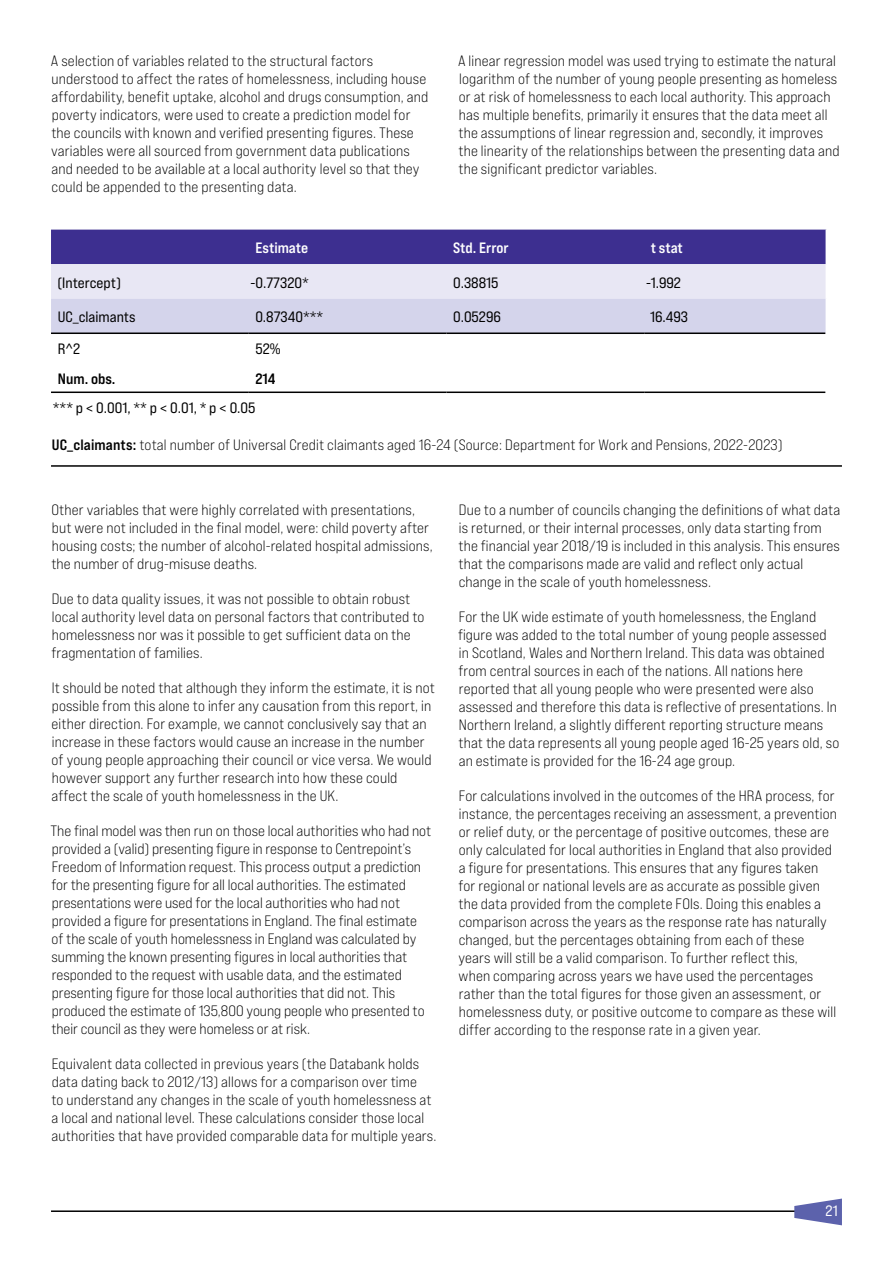
<style>
.page{position:relative;width:893px;height:1263px;background:#fff}
.page>*{position:absolute;margin:0;border:0;box-sizing:border-box;transform-origin:0 0}
.t1{font:15px/18px "Bebas Neue Pro Exp Bk";letter-spacing:.01em;color:#000}
.t2{font:15px "Bebas Neue Pro Exp Rg";color:#000}
.t3{font:15px "Bebas Neue Pro Exp Bd";color:#fff}
.t4{font:15px "Bebas Neue Pro Exp Bd";color:#000}
.t5{font:15px "Bebas Neue Pro Exp Rg";color:#fff}
.s1{font-family:"Bebas Neue Pro Exp Bd"}
</style>
<div class="page">
<svg style="left:51px;top:230px;width:775px;height:102px;background:#a8a3cf"></svg>
<hr style="left:51px;top:332px;width:198px;height:2px;background:#000">
<hr style="left:249px;top:332px;width:197px;height:2px;background:#000">
<hr style="left:446px;top:332px;width:198px;height:2px;background:#000">
<hr style="left:644px;top:332px;width:182px;height:2px;background:#000">
<hr style="left:51px;top:391px;width:198px;height:2px;background:#000">
<hr style="left:249px;top:391px;width:197px;height:2px;background:#000">
<hr style="left:446px;top:391px;width:198px;height:2px;background:#000">
<hr style="left:644px;top:391px;width:182px;height:2px;background:#000">
<hr style="left:51px;top:465px;width:791px;height:2px;background:#000">
<hr style="left:51px;top:1210px;width:776px;height:2px;background:#000">
<svg style="left:794px;top:1198px;width:48px;height:27px"></svg>
<p class="t1" style="left:51px;top:52px;width:379px">A selection of variables related to the structural factors understood to affect the rates of homelessness, including house affordability, benefit uptake, alcohol and drugs consumption, and poverty indicators, were used to create a prediction model for the councils with known and verified presenting figures. These variables were all sourced from government data publications and needed to be available at a local authority level so that they could be appended to the presenting data.</p>
<p class="t1" style="left:458px;top:52px;width:383px">A linear regression model was used trying to estimate the natural logarithm of the number of young people presenting as homeless or at risk of homelessness to each local authority. This approach has multiple benefits, primarily it ensures that the data meet all the assumptions of linear regression and, secondly, it improves the linearity of the relationships between the presenting data and the significant predictor variables.</p>
<p class="t3" style="left:256px;top:239px;width:54px">Estimate</p>
<p class="t3" style="left:453px;top:239px;width:57px">Std. Error</p>
<p class="t3" style="left:651px;top:239px;width:34px">t stat</p>
<p class="t2" style="left:57px;top:273px;width:65px">(Intercept)</p>
<p class="t2" style="left:251px;top:273px;width:60px">-0.77320*</p>
<p class="t2" style="left:453px;top:273px;width:47px">0.38815</p>
<p class="t2" style="left:646px;top:273px;width:36px">-1.992</p>
<p class="t2" style="left:58px;top:308px;width:79px">UC_claimants</p>
<p class="t2" style="left:255px;top:308px;width:70px">0.87340***</p>
<p class="t2" style="left:453px;top:308px;width:49px">0.05296</p>
<p class="t2" style="left:650px;top:308px;width:39px">16.493</p>
<p class="t2" style="left:58px;top:340px;width:24px">R^2</p>
<p class="t2" style="left:255px;top:340px;width:27px">52%</p>
<p class="t4" style="left:58px;top:369px;width:59px">Num. obs.</p>
<p class="t4" style="left:255px;top:369px;width:22px">214</p>
<p class="t2" style="left:53px;top:399px;width:204px">*** p &lt; 0.001, ** p &lt; 0.01, * p &lt; 0.05</p>
<p class="t1" style="left:52px;top:436px;width:732px"><span class="s1">UC_claimants:</span> total number of Universal Credit claimants aged 16-24 (Source: Department for Work and Pensions, 2022-2023)</p>
<p class="t1" style="left:51px;top:500px;width:383px">Other variables that were highly correlated with presentations, but were not included in the final model, were: child poverty after housing costs; the number of alcohol-related hospital admissions, the number of drug-misuse deaths.</p>
<p class="t1" style="left:51px;top:589px;width:375px">Due to data quality issues, it was not possible to obtain robust local authority level data on personal factors that contributed to homelessness nor was it possible to get sufficient data on the fragmentation of families.</p>
<p class="t1" style="left:52px;top:678px;width:385px">It should be noted that although they inform the estimate, it is not possible from this alone to infer any causation from this report, in either direction. For example, we cannot conclusively say that an increase in these factors would cause an increase in the number of young people approaching their council or vice versa. We would however support any further research into how these could affect the scale of youth homelessness in the UK.</p>
<p class="t1" style="left:50px;top:821px;width:382px">The final model was then run on those local authorities who had not provided a (valid) presenting figure in response to Centrepoint’s Freedom of Information request. This process output a prediction for the presenting figure for all local authorities. The estimated presentations were used for the local authorities who had not provided a figure for presentations in England. The final estimate of the scale of youth homelessness in England was calculated by summing the known presenting figures in local authorities that responded to the request with usable data, and the estimated presenting figure for those local authorities that did not. This produced the estimate of 135,800 young people who presented to their council as they were homeless or at risk.</p>
<p class="t1" style="left:51px;top:1054px;width:387px">Equivalent data collected in previous years (the Databank holds data dating back to 2012/13) allows for a comparison over time<br>to understand any changes in the scale of youth homelessness at a local and national level. These calculations consider those local authorities that have provided comparable data for multiple years.</p>
<p class="t1" style="left:458px;top:500px;width:383px">Due to a number of councils changing the definitions of what data is returned, or their internal processes, only data starting from the financial year 2018/19 is included in this analysis. This ensures that the comparisons made are valid and reflect only actual change in the scale of youth homelessness.</p>
<p class="t1" style="left:458px;top:607px;width:383px">For the UK wide estimate of youth homelessness, the England figure was added to the total number of young people assessed in Scotland, Wales and Northern Ireland. This data was obtained from central sources in each of the nations. All nations here reported that all young people who were presented were also assessed and therefore this data is reflective of presentations. In Northern Ireland, a slightly different reporting structure means that the data represents all young people aged 16-25 years old, so an estimate is provided for the 16-24 age group.</p>
<p class="t1" style="left:458px;top:786px;width:380px">For calculations involved in the outcomes of the HRA process, for instance, the percentages receiving an assessment, a prevention or relief duty, or the percentage of positive outcomes, these are only calculated for local authorities in England that also provided a figure for presentations. This ensures that any figures taken for regional or national levels are as accurate as possible given the data provided from the complete FOIs. Doing this enables a comparison across the years as the response rate has naturally changed, but the percentages obtaining from each of these years will still be a valid comparison. To further reflect this,<br>when comparing across years we have used the percentages rather than the total figures for those given an assessment, or homelessness duty, or positive outcome to compare as these will differ according to the response rate in a given year.</p>
<p class="t5" style="left:826px;top:1201px;width:14px">21</p>
</div>
